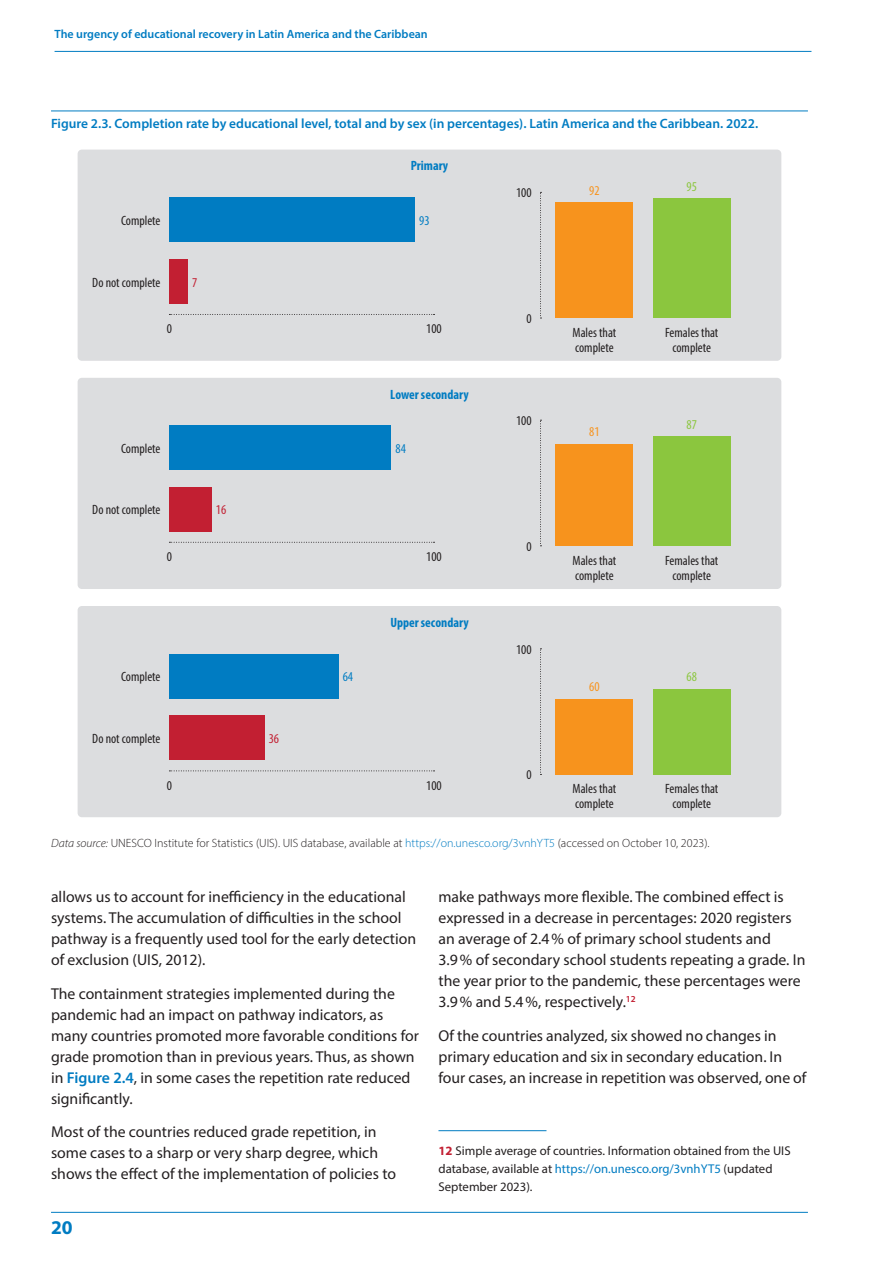
<style>
.page{position:relative;width:893px;height:1263px;background:#fff}
.page>*{position:absolute;margin:0;border:0;box-sizing:border-box;transform-origin:0 0}
.t1{font:700 19.5px "Myriad Pro";color:#007cc2}
.uns-body-columns{font:15.75px/21px "Myriad Pro";color:#231f20}
.t2{font:condensed 13.5px/15px "Myriad Pro";color:#231f20;text-align:center}
.uns-figure-title{font:600 13.5px "Myriad Pro";color:#007cc2}
.t3{font:700 condensed 13.5px "Myriad Pro";color:#007cc2}
.t4{font:condensed 13.5px "Myriad Pro";color:#007cc2}
.t5{font:condensed 13.5px "Myriad Pro";color:#8bc63e}
.t6{font:condensed 13.5px "Myriad Pro";color:#f7931d}
.t7{font:condensed 13.5px "Myriad Pro";color:#c21f32}
.uns-footnote{font:12.75px/18px "Myriad Pro";color:#231f20}
.uns-figure-footer{font:300 12px "Myriad Pro";color:#231f20}
.t8{font:600 12px "Myriad Pro";color:#007cc2}
.s1{font-style:italic}
.s2{color:#007cc2}
.s3{font-weight:600;color:#007cc2}
.s4{font-weight:700;color:#c21f32}
</style>
<div class="page">
<hr style="left:51px;top:1212px;width:757px;height:1px;background:#007cc2">
<hr style="left:55px;top:51px;width:756px;height:1px;background:#007cc2">
<hr style="left:438px;top:1130px;width:108px;height:1px;background:#007cc2">
<hr style="left:51px;top:111px;width:757px;height:1px;background:#007cc2">
<div style="left:78px;top:150px;width:703px;height:211px;background:#dcdddf;border-radius:4px"></div>
<div style="left:556px;top:202px;width:77px;height:116px;background:#f7931d"></div>
<div style="left:653px;top:199px;width:78px;height:119px;background:#8bc63e"></div>
<svg style="left:540px;top:192px;width:1px;height:127px"></svg>
<div style="left:169px;top:197px;width:246px;height:45px;background:#007cc2"></div>
<div style="left:169px;top:259px;width:19px;height:45px;background:#c21f32"></div>
<svg style="left:169px;top:314px;width:265px;height:1px"></svg>
<div style="left:78px;top:378px;width:703px;height:211px;background:#dcdddf;border-radius:4px"></div>
<div style="left:556px;top:444px;width:77px;height:102px;background:#f7931d"></div>
<div style="left:653px;top:436px;width:78px;height:110px;background:#8bc63e"></div>
<svg style="left:540px;top:420px;width:1px;height:126px"></svg>
<div style="left:169px;top:425px;width:222px;height:45px;background:#007cc2"></div>
<div style="left:169px;top:487px;width:43px;height:45px;background:#c21f32"></div>
<svg style="left:169px;top:542px;width:265px;height:1px"></svg>
<div style="left:78px;top:606px;width:703px;height:211px;background:#dcdddf;border-radius:4px"></div>
<div style="left:556px;top:699px;width:77px;height:75px;background:#f7931d"></div>
<div style="left:653px;top:689px;width:78px;height:85px;background:#8bc63e"></div>
<svg style="left:540px;top:648px;width:1px;height:127px"></svg>
<div style="left:169px;top:654px;width:169px;height:44px;background:#007cc2"></div>
<div style="left:169px;top:716px;width:95px;height:44px;background:#c21f32"></div>
<svg style="left:169px;top:770px;width:265px;height:1px"></svg>
<p class="t8" style="left:55px;top:27px;width:375px">The urgency of educational recovery in Latin America and the Caribbean</p>
<p class="uns-figure-title" style="left:51px;top:115px;width:709px">Figure 2.3. Completion rate by educational level, total and by sex (in percentages). Latin America and the Caribbean. 2022.</p>
<p class="t2" style="left:121px;top:213px;width:41px">Complete</p>
<p class="t2" style="left:92px;top:274px;width:70px">Do not complete</p>
<p class="t7" style="left:192px;top:274px;width:7px">7</p>
<p class="t3" style="left:411px;top:158px;width:39px">Primary</p>
<p class="t4" style="left:419px;top:212px;width:12px">93</p>
<p class="t2" style="left:167px;top:321px;width:7px">0</p>
<p class="t2" style="left:426px;top:321px;width:17px">100</p>
<p class="t2" style="left:121px;top:440px;width:41px">Complete</p>
<p class="t2" style="left:92px;top:502px;width:70px">Do not complete</p>
<p class="t7" style="left:216px;top:502px;width:12px">16</p>
<p class="t3" style="left:390px;top:386px;width:80px">Lower secondary</p>
<p class="t4" style="left:395px;top:440px;width:12px">84</p>
<p class="t2" style="left:167px;top:549px;width:7px">0</p>
<p class="t2" style="left:426px;top:549px;width:17px">100</p>
<p class="t2" style="left:121px;top:669px;width:41px">Complete</p>
<p class="t2" style="left:92px;top:731px;width:70px">Do not complete</p>
<p class="t7" style="left:269px;top:730px;width:12px">36</p>
<p class="t4" style="left:343px;top:669px;width:12px">64</p>
<p class="t3" style="left:390px;top:614px;width:80px">Upper secondary</p>
<p class="t2" style="left:167px;top:778px;width:7px">0</p>
<p class="t2" style="left:426px;top:778px;width:17px">100</p>
<p class="t2" style="left:516px;top:185px;width:17px">100</p>
<p class="t6" style="left:589px;top:182px;width:12px">92</p>
<p class="t2" style="left:526px;top:311px;width:7px">0</p>
<p class="t2" style="left:516px;top:413px;width:17px">100</p>
<p class="t2" style="left:573px;top:325px;width:45px;text-align:left">Males that complete</p>
<p class="t6" style="left:589px;top:424px;width:12px">81</p>
<p class="t2" style="left:526px;top:539px;width:7px">0</p>
<p class="t2" style="left:516px;top:642px;width:17px">100</p>
<p class="t2" style="left:526px;top:767px;width:7px">0</p>
<p class="t2" style="left:573px;top:552px;width:45px;text-align:left">Males that complete</p>
<p class="t6" style="left:589px;top:679px;width:12px">60</p>
<p class="t2" style="left:573px;top:781px;width:45px;text-align:left">Males that complete</p>
<p class="t5" style="left:687px;top:178px;width:12px">95</p>
<p class="t2" style="left:665px;top:325px;width:55px">Females that complete</p>
<p class="t5" style="left:687px;top:416px;width:12px">87</p>
<p class="t2" style="left:665px;top:552px;width:55px">Females that complete</p>
<p class="t5" style="left:687px;top:669px;width:12px">68</p>
<p class="t2" style="left:665px;top:781px;width:55px">Females that complete</p>
<p class="uns-figure-footer" style="left:51px;top:836px;width:660px"><span class="s1">Data source:</span> UNESCO Institute for Statistics (UIS). UIS database, available at <span class="s2">https://on.unesco.org/3vnhYT5</span> (accessed on October 10, 2023).</p>
<p class="uns-body-columns" style="left:51px;top:886px;width:367px">allows us to account for inefficiency in the educational systems. The accumulation of difficulties in the school pathway is a frequently used tool for the early detection of exclusion (UIS, 2012).</p>
<p class="uns-body-columns" style="left:51px;top:982px;width:369px">The containment strategies implemented during the pandemic had an impact on pathway indicators, as many countries promoted more favorable conditions for grade promotion than in previous years. Thus, as shown in <span class="s3">Figure 2.4</span>, in some cases the repetition rate reduced significantly.</p>
<p class="uns-body-columns" style="left:51px;top:1121px;width:347px">Most of the countries reduced grade repetition, in some cases to a sharp or very sharp degree, which shows the effect of the implementation of policies to</p>
<p class="t1" style="left:51px;top:1215px;width:23px">20</p>
<p class="uns-body-columns" style="left:438px;top:886px;width:368px">make pathways more flexible. The combined effect is expressed in a decrease in percentages: 2020 registers an average of 2.4% of primary school students and 3.9% of secondary school students repeating a grade. In the year prior to the pandemic, these percentages were 3.9% and 5.4%, respectively.<sup>12</sup></p>
<p class="uns-body-columns" style="left:438px;top:1024px;width:369px">Of the countries analyzed, six showed no changes in primary education and six in secondary education. In four cases, an increase in repetition was observed, one of</p>
<p class="uns-footnote" style="left:438px;top:1141px;width:354px"><span class="s4">12</span> Simple average of countries. Information obtained from the UIS database, available at <span class="s2">https://on.unesco.org/3vnhYT5</span> (updated<br>September 2023).</p>
</div>
